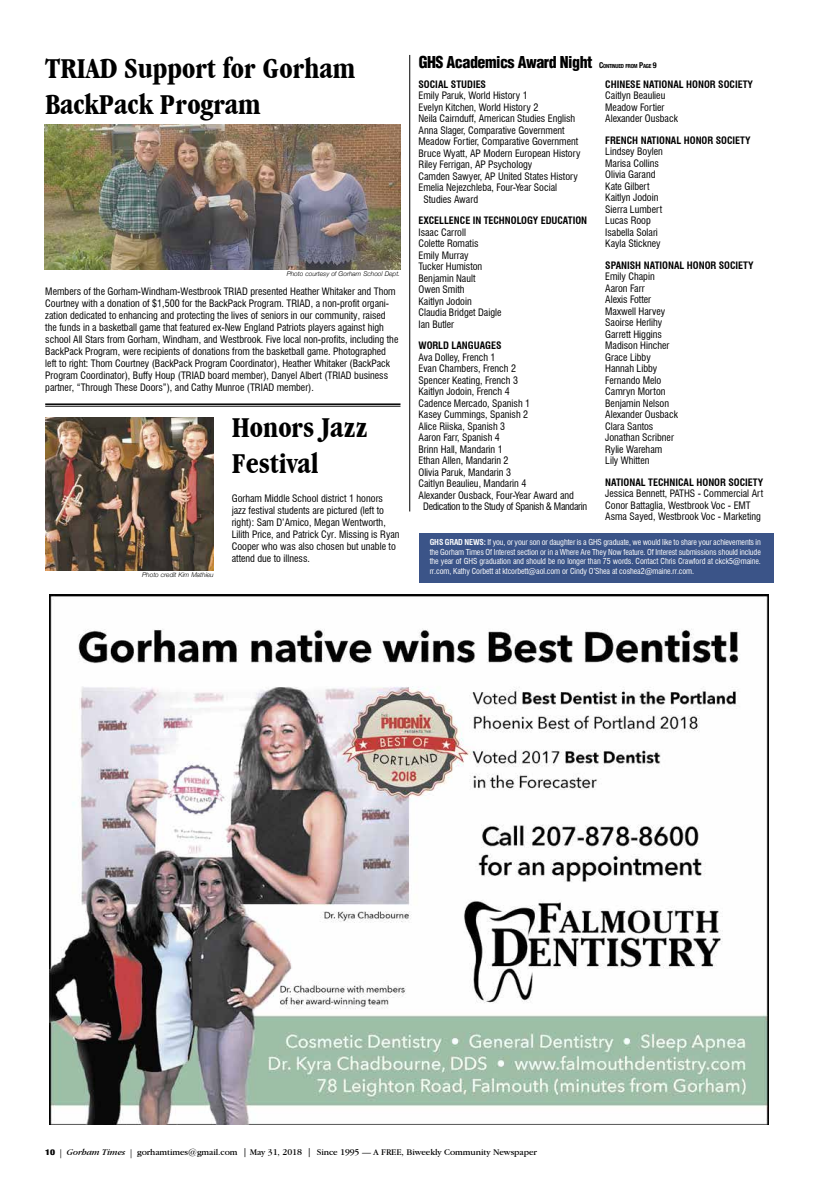
<style>
.page{position:relative;width:819px;height:1188px;background:#fff}
.page>*{position:absolute;margin:0;border:0;box-sizing:border-box;transform-origin:0 0}
.t1{font:700 condensed 30px/36px "Garamond IT Cby BT";color:#000}
.t2{font:900 condensed 16px "Helvetica";letter-spacing:-.03em;color:#000}
.t3{font:condensed 10px/11.5px "Swiss 721 BT";color:#000}
.t4{font:700 condensed 10px "Swiss 721 BT";color:#000}
.t5{font:condensed 10px "Swiss 721 BT";letter-spacing:-.03em;color:#000}
.t6{font:9px "Garamond IT Cby BT";letter-spacing:-.01em;color:#000}
.t7{font:condensed 8px/9.6px "Swiss 721 BT";letter-spacing:-.01em;color:#fff;text-align:justify}
.t8{font:italic 300 6.5px "Helvetica Neue";color:#000}
.s1{font-family:"Helvetica Neue";font-weight:700;font-size:8px}
.s2{font-family:"Helvetica Neue";font-weight:700;font-size:5.6px}
.s3{font-weight:700}
.s4{font-family:"Helvetica Neue";font-weight:900;font-stretch:condensed;font-size:8px}
.s5{font-family:"Adobe Garamond Pro"}
.s6{font-style:italic}
</style>
<div class="page">
<img style="left:49px;top:594px;width:720px;height:531px">
<div style="left:419px;top:533px;width:355px;height:49px;background:#3b5488"></div>
<hr style="left:410px;top:55px;width:1px;height:456px;background:#000">
<hr style="left:45px;top:403px;width:356px;height:2px;background:#000">
<hr style="left:45px;top:406px;width:356px;height:1px;background:#000">
<img style="left:46px;top:417px;width:168px;height:153px">
<img style="left:45px;top:125px;width:355px;height:145px">
<h1 class="t1" style="left:45px;top:50px;width:312px">TRIAD Support for Gorham<br>BackPack Program</h1>
<p class="t8" style="left:287px;top:269px;width:115px">Photo courtesy of Gorham School Dept.</p>
<p class="t3" style="left:45px;top:285px;width:355px;line-height:12px">Members of the Gorham-Windham-Westbrook TRIAD presented Heather Whitaker and Thom Courtney with a donation of $1,500 for the BackPack Program. TRIAD, a non-profit organi&shy;zation dedicated to enhancing and protecting the lives of seniors in our community, raised the funds in a basketball game that featured ex-New England Patriots players against high school All Stars from Gorham, Windham, and Westbrook. Five local non-profits, including the BackPack Program, were recipients of donations from the basketball game. Photographed left to right: Thom Courtney (BackPack Program Coordinator), Heather Whitaker (BackPack Program Coordinator), Buffy Houp (TRIAD board member), Danyel Albert (TRIAD business partner, “Through These Doors”), and Cathy Munroe (TRIAD member).</p>
<h1 class="t1" style="left:232px;top:409px;width:138px">Honors Jazz<br>Festival</h1>
<p class="t8" style="left:142px;top:570px;width:73px">Photo credit Kim Mathieu</p>
<p class="t3" style="left:232px;top:492px;width:169px;line-height:12px">Gorham Middle School district 1 honors jazz festival students are pictured (left to right): Sam D’Amico, Megan Wentworth, Lilith Price, and Patrick Cyr. Missing is Ryan Cooper who was also chosen but unable to attend due to illness.</p>
<h2 class="t2" style="left:419px;top:52px;width:240px">GHS Academics Award Night <span class="s1">C</span><span class="s2">ONTINUED FROM</span> <span class="s1">P</span><span class="s2">AGE</span> <span class="s1">9</span></h2>
<p class="t4" style="left:418px;top:78px;width:69px">SOCIAL STUDIES</p>
<p class="t3" style="left:418px;top:90px;width:111px">Emily Paruk, World History 1</p>
<p class="t3" style="left:418px;top:101px;width:121px">Evelyn Kitchen, World History 2</p>
<p class="t3" style="left:418px;top:113px;width:158px">Neila Cairnduff, American Studies English</p>
<p class="t3" style="left:418px;top:124px;width:148px">Anna Slager, Comparative Government</p>
<p class="t3" style="left:418px;top:136px;width:161px">Meadow Fortier, Comparative Government</p>
<p class="t3" style="left:418px;top:147px;width:163px">Bruce Wyatt, AP Modern European History</p>
<p class="t3" style="left:418px;top:159px;width:115px">Riley Ferrigan, AP Psychology</p>
<p class="t3" style="left:418px;top:170px;width:161px">Camden Sawyer, AP United States History</p>
<p class="t3" style="left:418px;top:182px;width:140px">Emelia Nejezchleba, Four-Year Social</p>
<p class="t3" style="left:423px;top:193px;width:56px">Studies Award</p>
<p class="t4" style="left:418px;top:214px;width:170px">EXCELLENCE IN TECHNOLOGY EDUCATION</p>
<p class="t3" style="left:418px;top:226px;width:85px">Isaac Carroll<br>Colette Romatis<br>Emily Murray<br>Tucker Humiston<br>Benjamin Nault<br>Owen Smith<br>Kaitlyn Jodoin<br>Claudia Bridget Daigle<br>Ian Butler</p>
<p class="t4" style="left:418px;top:339px;width:85px">WORLD LANGUAGES</p>
<p class="t3" style="left:418px;top:351px;width:79px">Ava Dolley, French 1</p>
<p class="t3" style="left:418px;top:363px;width:99px">Evan Chambers, French 2</p>
<p class="t3" style="left:418px;top:374px;width:101px">Spencer Keating, French 3</p>
<p class="t3" style="left:418px;top:386px;width:93px">Kaitlyn Jodoin, French 4</p>
<p class="t3" style="left:418px;top:397px;width:113px">Cadence Mercado, Spanish 1</p>
<p class="t3" style="left:418px;top:409px;width:111px">Kasey Cummings, Spanish 2</p>
<p class="t3" style="left:418px;top:420px;width:88px">Alice Riiska, Spanish 3</p>
<p class="t3" style="left:418px;top:432px;width:83px">Aaron Farr, Spanish 4</p>
<p class="t3" style="left:418px;top:443px;width:86px">Brinn Hall, Mandarin 1</p>
<p class="t3" style="left:418px;top:455px;width:92px">Ethan Allen, Mandarin 2</p>
<p class="t3" style="left:418px;top:466px;width:94px">Olivia Paruk, Mandarin 3</p>
<p class="t3" style="left:418px;top:478px;width:109px">Caitlyn Beaulieu, Mandarin 4</p>
<p class="t3" style="left:418px;top:489px;width:157px">Alexander Ousback, Four-Year Award and</p>
<p class="t5" style="left:423px;top:500px;width:166px">Dedication to the Study of Spanish &amp; Mandarin</p>
<p class="t4" style="left:605px;top:78px;width:149px">CHINESE NATIONAL HONOR SOCIETY</p>
<p class="t3" style="left:605px;top:90px;width:74px">Caitlyn Beaulieu<br>Meadow Fortier<br>Alexander Ousback</p>
<p class="t4" style="left:605px;top:134px;width:147px">FRENCH NATIONAL HONOR SOCIETY</p>
<p class="t3" style="left:605px;top:146px;width:59px">Lindsey Boylen<br>Marisa Collins<br>Olivia Garand<br>Kate Gilbert<br>Kaitlyn Jodoin<br>Sierra Lumbert<br>Lucas Roop<br>Isabella Solari<br>Kayla Stickney</p>
<p class="t4" style="left:605px;top:259px;width:150px">SPANISH NATIONAL HONOR SOCIETY</p>
<p class="t3" style="left:605px;top:271px;width:74px">Emily Chapin<br>Aaron Farr<br>Alexis Fotter<br>Maxwell Harvey<br>Saoirse Herlihy<br>Garrett Higgins<br>Madison Hincher<br>Grace Libby<br>Hannah Libby<br>Fernando Melo<br>Camryn Morton<br>Benjamin Nelson<br>Alexander Ousback<br>Clara Santos<br>Jonathan Scribner<br>Rylie Wareham<br>Lily Whitten</p>
<p class="t4" style="left:605px;top:476px;width:159px">NATIONAL TECHNICAL HONOR SOCIETY</p>
<p class="t3" style="left:605px;top:488px;width:160px">Jessica Bennett, PATHS - Commercial Art<br>Conor Battaglia, Westbrook Voc - EMT<br>Asma Sayed, Westbrook Voc - Marketing</p>
<p class="t7" style="left:430px;top:537px;width:333px"><span class="s3">GHS GRAD NEWS:</span> If you, or your son or daughter is a GHS graduate, we would like to share your achievements in the Gorham Times Of Interest section or in a Where Are They Now feature. Of Interest submissions should include the year of GHS graduation and should be no longer than 75 words. Contact Chris Crawford at ckck5@maine. rr.com, Kathy Corbett at ktcorbett@aol.com or Cindy O’Shea at coshea2@maine.rr.com.</p>
<p class="t6" style="left:45px;top:1146px;width:493px"><span class="s4">10</span> <span class="s5">|</span> <span class="s6">Gorham Times</span> <span class="s5">|</span> gorhamtimes@gmail.com | May 31, 2018 | Since 1995 — A FREE, Biweekly Community Newspaper</p>
</div>
